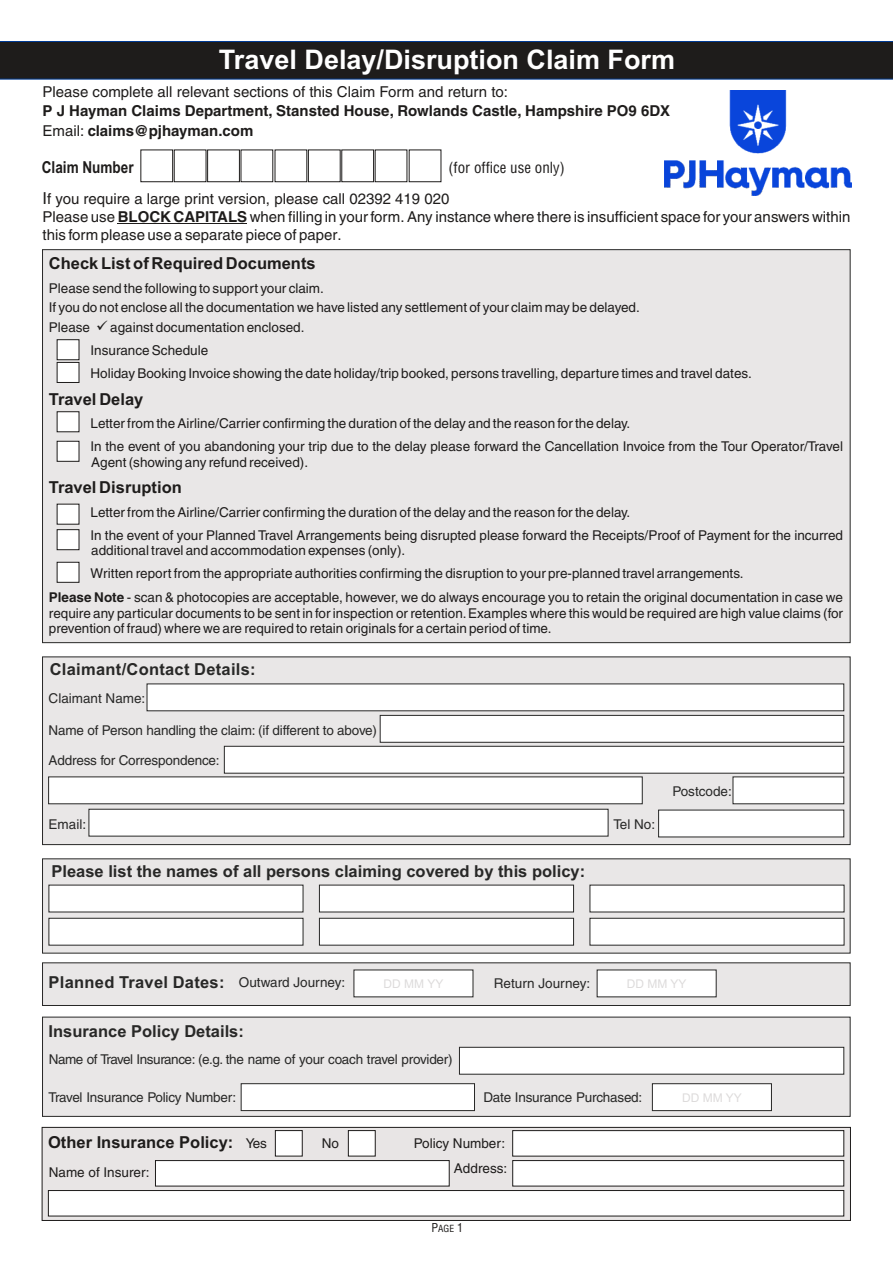
<style>
.page{position:relative;width:893px;height:1263px;background:#fff}
.page>*{position:absolute;margin:0;border:0;box-sizing:border-box;transform-origin:0 0}
.t1{font:700 27px "Arial";color:#fff}
.t2{font:700 16.5px "Arial";color:#282827}
.t3{font:700 16.5px "Arial";color:#1e1c1b}
.t4{font:700 16.5px "Arial Narrow";color:#1e1c1b}
.t5{font:15px/17.7px "Helvetica CE";color:#1e1c1b}
.t6{font:700 15px/19.6px "Helvetica CE";color:#1e1c1b}
.t7{font:condensed 15px "Helvetica CE";color:#1e1c1b}
.t8{font:13.5px/23px "Helvetica CE";color:#1e1c1b}
.t9{font:13.5px "Helvetica CE";letter-spacing:-.015em;color:#282827}
.t10{font:12px "Arial";color:#dddbdb}
.t11{font:condensed 9.6px "Helvetica CE";color:#1e1c1b}
.s1{font-weight:400}
.s2{font-size:16.5px}
.s3{font-weight:700}
.s4{font-size:12px}
</style>
<div class="page">
<svg style="left:42px;top:858px;width:809px;height:96px;background:#d7d5d5"></svg>
<div style="left:0;top:41px;width:893px;height:38px;background:#1e1c1b"></div>
<hr style="left:118px;top:224px;width:129px;height:1px;background:#1e1c1b">
<div style="left:42px;top:249px;width:809px;height:394px;background:#e9e7e7"></div>
<svg style="left:57px;top:411px;width:22px;height:21px"></svg>
<svg style="left:57px;top:562px;width:22px;height:21px"></svg>
<svg style="left:57px;top:339px;width:22px;height:44px"></svg>
<svg style="left:57px;top:441px;width:22px;height:21px"></svg>
<svg style="left:57px;top:504px;width:22px;height:46px"></svg>
<svg style="left:590px;top:885px;width:254px;height:27px"></svg>
<svg style="left:319px;top:885px;width:255px;height:27px"></svg>
<svg style="left:49px;top:885px;width:254px;height:27px"></svg>
<svg style="left:590px;top:918px;width:254px;height:27px"></svg>
<svg style="left:319px;top:918px;width:255px;height:27px"></svg>
<svg style="left:49px;top:918px;width:254px;height:27px"></svg>
<svg style="left:42px;top:656px;width:809px;height:189px;background:#d9d8d8"></svg>
<svg style="left:48px;top:684px;width:796px;height:153px"></svg>
<svg style="left:42px;top:1016px;width:809px;height:101px;background:#e2e0e0"></svg>
<svg style="left:459px;top:1047px;width:385px;height:27px"></svg>
<svg style="left:241px;top:1083px;width:234px;height:28px"></svg>
<svg style="left:652px;top:1083px;width:120px;height:28px"></svg>
<svg style="left:42px;top:962px;width:809px;height:44px"></svg>
<svg style="left:140px;top:149px;width:302px;height:33px"></svg>
<svg style="left:41px;top:1126px;width:810px;height:95px;background:#b7b4b4"></svg>
<svg style="left:48px;top:1130px;width:796px;height:86px"></svg>
<img style="left:665px;top:91px;width:186px;height:104px">
<h1 class="t1" style="left:219px;top:49px;width:458px">Travel Delay/Disruption Claim Form</h1>
<p class="t5" style="left:43px;top:84px;width:467px">Please complete all relevant sections of this Claim Form and return to:</p>
<p class="t6" style="left:43px;top:103px;width:629px">P J Hayman Claims Department, Stansted House, Rowlands Castle, Hampshire PO9 6DX<br><span class="s1">Email:</span> claims@pjhayman.com</p>
<p class="t4" style="left:42px;top:161px;width:93px">Claim Number</p>
<p class="t7" style="left:449px;top:162px;width:118px">(for office use only)</p>
<p class="t5" style="left:43px;top:191px;width:809px"><span class="s2">I</span>f you require a large print version, please call 02392 419 020<br>Please use <span class="s3">BLOCK CAPITALS</span> when filling in your form. Any instance where there is insufficient space for your answers within this form please use a separate piece of paper.</p>
<p class="t3" style="left:49px;top:257px;width:268px">Check List of Required Documents</p>
<p class="t8" style="left:49px;top:280px;width:592px;line-height:19.4px">Please send the following to support your claim.<br>If you do not enclose all the documentation we have listed any settlement of your claim may be delayed.<br>Please ✓ against documentation enclosed.</p>
<p class="t8" style="left:91px;top:340px;width:663px">Insurance Schedule<br>Holiday Booking Invoice showing the date holiday/trip booked, persons travelling, departure times and travel dates.</p>
<p class="t3" style="left:49px;top:393px;width:96px">Travel Delay</p>
<p class="t8" style="left:91px;top:413px;width:754px">Letter from the Airline/Carrier confirming the duration of the delay and the reason for the delay.<br>In the event of you abandoning your trip due to the delay please forward the Cancellation Invoice from the Tour Operator/Travel</p>
<p class="t8" style="left:91px;top:452px;width:218px">Agent (showing any refund received).</p>
<p class="t3" style="left:49px;top:481px;width:134px">Travel Disruption</p>
<p class="t8" style="left:91px;top:502px;width:754px">Letter from the Airline/Carrier confirming the duration of the delay and the reason for the delay.<br>In the event of your Planned Travel Arrangements being disrupted please forward the Receipts/Proof of Payment for the incurred</p>
<p class="t8" style="left:91px;top:540px;width:315px">additional travel and accommodation expenses (only).</p>
<p class="t8" style="left:91px;top:563px;width:655px">Written report from the appropriate authorities confirming the disruption to your pre-planned travel arrangements.</p>
<p class="t8" style="left:49px;top:587px;width:796px"><span class="s3">Please Note</span> - scan &amp; photocopies are acceptable, however, we do always encourage you to retain the original documentation in case we</p>
<p class="t8" style="left:49px;top:606px;width:796px;line-height:15.6px">require any particular documents to be sent in for inspection or retention.Examples where this would be required are high value claims (for prevention of fraud) where we are required to retain originals for a certain period of time.</p>
<p class="t2" style="left:50px;top:663px;width:207px">Claimant/Contact Details:</p>
<p class="t9" style="left:49px;top:692px;width:98px">Claimant Name:</p>
<p class="t9" style="left:49px;top:724px;width:330px">Name of Person handling the claim: (if different to above)</p>
<p class="t9" style="left:49px;top:754px;width:173px">Address for Correspondence:</p>
<p class="t9" style="left:49px;top:818px;width:39px">Email:</p>
<p class="t2" style="left:51px;top:865px;width:535px">Please list the names of all persons claiming covered by this policy:</p>
<p class="t9" style="left:613px;top:818px;width:43px">Tel No:</p>
<p class="t9" style="left:672px;top:785px;width:61px">Postcode:</p>
<p class="t2" style="left:49px;top:976px;width:177px">Planned Travel Dates:</p>
<p class="t2" style="left:49px;top:1025px;width:197px">Insurance Policy Details:</p>
<p class="t9" style="left:239px;top:977px;width:108px">Outward Journey:</p>
<p class="t9" style="left:494px;top:977px;width:98px">Return Journey:</p>
<p class="t10" style="left:384px;top:979px;width:61px">DD MM YY</p>
<p class="t10" style="left:627px;top:979px;width:61px">DD MM YY</p>
<p class="t9" style="left:49px;top:1053px;width:405px">Name of Travel Insurance: (e.g. the name of your coach travel provider)</p>
<p class="t9" style="left:49px;top:1091px;width:189px">Travel Insurance Policy Number:</p>
<p class="t9" style="left:483px;top:1091px;width:160px">Date Insurance Purchased:</p>
<p class="t3" style="left:48px;top:1136px;width:187px">Other Insurance Policy:</p>
<p class="t8" style="left:246px;top:1133px;width:23px">Yes</p>
<p class="t8" style="left:322px;top:1133px;width:19px">No</p>
<p class="t8" style="left:414px;top:1132px;width:93px">Policy Number:</p>
<p class="t8" style="left:49px;top:1162px;width:102px">Name of Insurer:</p>
<p class="t8" style="left:454px;top:1158px;width:55px">Address:</p>
<p class="t11" style="left:431px;top:1225px;width:33px"><span class="s4">P</span>AGE <span class="s4">1</span></p>
<p class="t10" style="left:682px;top:1093px;width:61px">DD MM YY</p>
</div>
